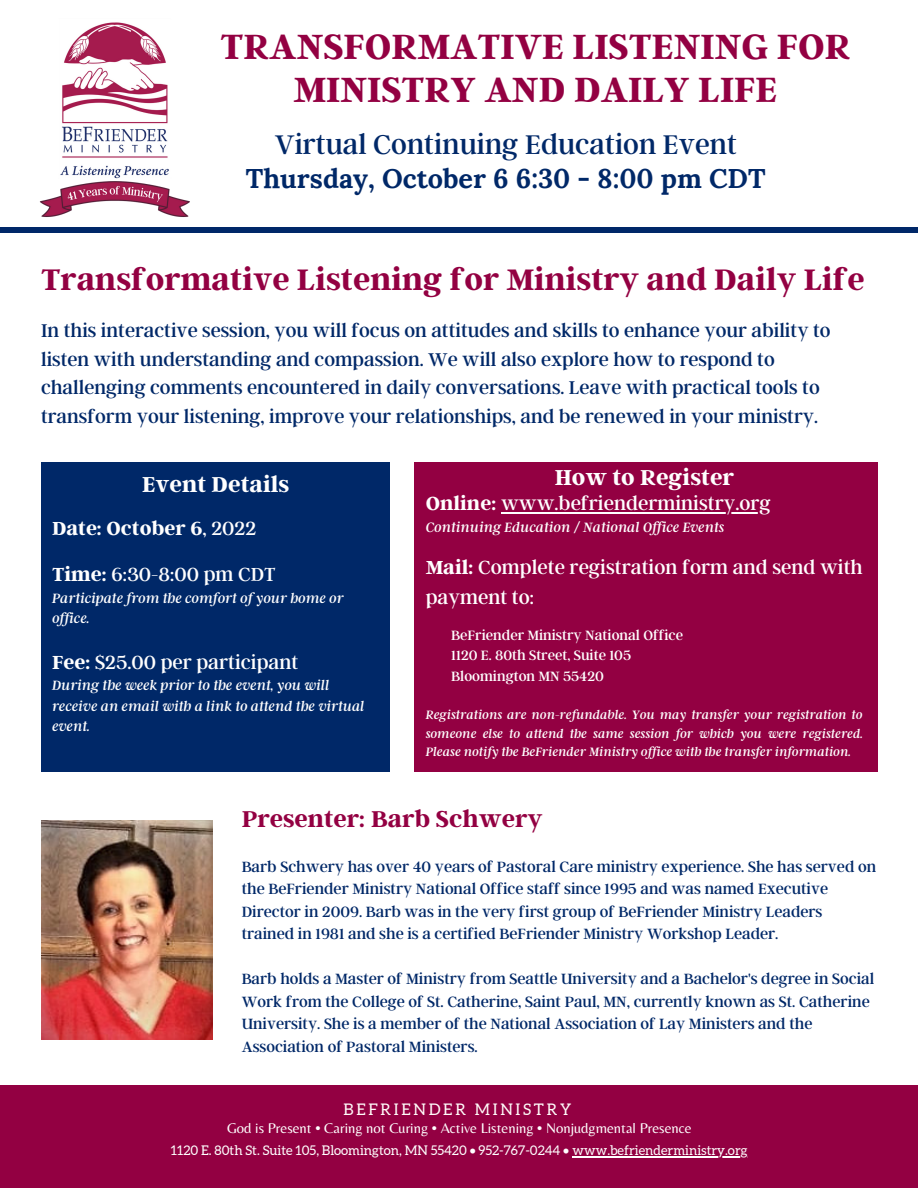
<style>
.page{position:relative;width:918px;height:1188px;background:#fff}
.page>*{position:absolute;margin:0;border:0;box-sizing:border-box;transform-origin:0 0}
.t1{font:700 39px/42.8px "Argent CF";color:#930042;text-align:center}
.t2{font:700 33px "Argent CF";color:#930042}
.t3{font:30px "Argent CF";color:#002868}
.t4{font:700 27px "Lora";color:#002868}
.t5{font:700 25.5px "Argent CF";color:#930042}
.t6{font:700 24px "Argent CF";color:#fff}
.t7{font:21px/29.4px "Argent CF";color:#fff}
.t8{font:700 21px "Argent CF";color:#fff}
.t9{font:20.4px/28.5px "Argent CF";color:#002868}
.t10{font:16.5px/22.5px "Argent CF";color:#002868}
.t11{font:16.05px "Aleo";letter-spacing:.17em;color:#fffbf9}
.t12{font:italic 15px/20.5px "Argent CF";color:#fff}
.t13{font:15px/20.4px "Argent CF";color:#fff}
.t14{font:14.7px "Belleza";color:#fff}
.t15{font:italic 13.5px/18.6px "Argent CF";color:#fff;text-align:justify}
.t16{font:13.35px "Aleo";color:#fff}
.s1{font-weight:400}
.s2{font-weight:700}
</style>
<div class="page">
<div style="left:0;top:227px;width:918px;height:6px;background:#002868"></div>
<div style="left:0;top:1086px;width:918px;height:102px;background:#930042"></div>
<div style="left:414px;top:462px;width:463px;height:310px;background:#930042"></div>
<div style="left:41px;top:462px;width:349px;height:310px;background:#002868"></div>
<img style="left:41px;top:821px;width:171px;height:218px">
<img style="left:39px;top:22px;width:151px;height:195px">
<hr style="left:573px;top:1156px;width:175px;height:1px;background:#fff">
<hr style="left:501px;top:512px;width:270px;height:2px;background:#fff">
<h1 class="t1" style="left:220px;top:23px;width:632px">TRANSFORMATIVE LISTENING FOR<br>MINISTRY AND DAILY LIFE</h1>
<h3 class="t3" style="left:275px;top:125px;width:464px">Virtual Continuing Education Event</h3>
<h3 class="t4" style="left:246px;top:161px;width:521px">Thursday, October 6 6:30 - 8:00 pm CDT</h3>
<h2 class="t2" style="left:41px;top:258px;width:825px">Transformative Listening for Ministry and Daily Life</h2>
<p class="t9" style="left:41px;top:316px;width:791px">In this interactive session, you will focus on attitudes and skills to enhance your ability to listen with understanding and compassion. We will also explore how to respond to challenging comments encountered in daily conversations. Leave with practical tools to transform your listening, improve your relationships, and be renewed in your ministry.</p>
<h3 class="t6" style="left:142px;top:469px;width:149px">Event Details</h3>
<p class="t8" style="left:52px;top:515px;width:206px">Date: October 6<span class="s1">, 2022</span></p>
<p class="t7" style="left:52px;top:559px;width:225px"><span class="s2">Time:</span> 6:30-8:00 pm CDT</p>
<p class="t12" style="left:52px;top:587px;width:293px">Participate from the comfort of your home or of ice.</p>
<p class="t7" style="left:52px;top:646px;width:248px"><span class="s2">Fee:</span> $25.00 per participant</p>
<p class="t12" style="left:52px;top:675px;width:314px">During the week prior to the event, you will receive an email with a link to attend the virtual event.</p>
<h3 class="t6" style="left:555px;top:461px;width:181px">How to Register</h3>
<p class="t7" style="left:426px;top:488px;width:347px"><span class="s2">Online:</span> www.befrienderministry.org</p>
<p class="t12" style="left:426px;top:517px;width:300px">Continuing Education / National Of ice Events</p>
<p class="t7" style="left:426px;top:552px;width:439px"><span class="s2">Mail:</span> Complete registration form and send with payment to:</p>
<p class="t13" style="left:451px;top:624px;width:233px">BeFriender Ministry National Office<br>1120 E. 80th Street, Suite 105<br>Bloomington MN 55420</p>
<p class="t15" style="left:426px;top:705px;width:439px">Registrations are non-refundable. You may transfer your registration to someone else to attend the same session for which you were registered.<br>Please notify the BeFriender Ministry of ice with the transfer information.</p>
<h3 class="t5" style="left:242px;top:802px;width:303px">Presenter: Barb Schwery</h3>
<p class="t10" style="left:242px;top:854px;width:636px">Barb Schwery has over 40 years of Pastoral Care ministry experience. She has served on the BeFriender Ministry National Office staff since 1995 and was named Executive Director in 2009. Barb was in the very first group of BeFriender Ministry Leaders trained in 1981 and she is a certified BeFriender Ministry Workshop Leader.</p>
<p class="t10" style="left:242px;top:967px;width:634px">Barb holds a Master of Ministry from Seattle University and a Bachelor's degree in Social Work from the College of St. Catherine, Saint Paul, MN, currently known as St. Catherine University. She is a member of the National Association of Lay Ministers and the Association of Pastoral Ministers.</p>
<p class="t11" style="left:344px;top:1100px;width:229px">BEFRIENDER MINISTRY</p>
<p class="t14" style="left:227px;top:1119px;width:466px">God is Present • Caring not Curing • Active Listening • Nonjudgmental Presence</p>
<p class="t16" style="left:171px;top:1143px;width:578px">1120 E. 80th St. Suite 105, Bloomington, MN 55420 • 952-767-0244 • www.befrienderministry.org</p>
</div>
